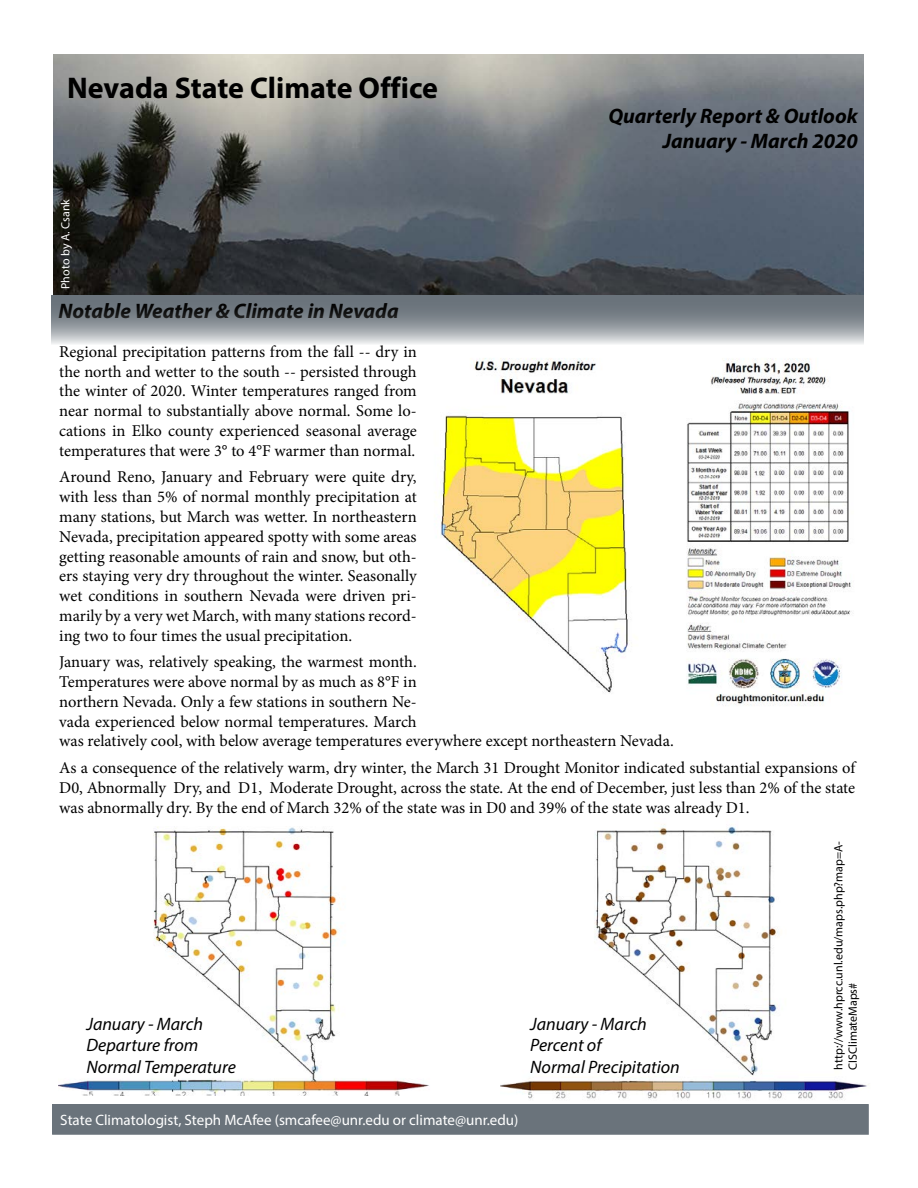
<style>
.page{position:relative;width:918px;height:1188px;background:#fff}
.page>*{position:absolute;margin:0;border:0;box-sizing:border-box;transform-origin:0 0}
.t1{font:700 30px "Myriad Pro";color:#000}
.t2{font:italic 700 21px "Myriad Pro";color:#000}
.t3{font:italic 18px "Myriad Pro";color:#000}
.t4{font:16.5px/19.8px "Minion Pro";letter-spacing:-.005em;color:#000;text-align:justify}
.reference{font:15px "Myriad Pro";color:#fff}
.reference-2{font:12px/14.4px "Myriad Pro";color:#000}
.reference-3{font:12px "Myriad Pro";color:#fff}
</style>
<div class="page">
<img style="left:53px;top:54px;width:810px;height:241px">
<svg style="left:52px;top:295px;width:812px;height:49px"></svg>
<img style="left:500px;top:824px;width:369px;height:276px">
<div style="left:53px;top:1105px;width:815px;height:29px;background:#6a737b"></div>
<div style="left:52px;top:1104px;width:817px;height:31px;border:2px solid #6a737b"></div>
<img style="left:440px;top:358px;width:412px;height:348px">
<img style="left:59px;top:826px;width:370px;height:270px">
<h1 class="t1" style="left:67px;top:68px;width:372px">Nevada State Climate Office</h1>
<p class="reference-3" style="left:58px;top:289px;width:91px;rotate:-90deg">Photo by A. Csank</p>
<p class="t2" style="left:59px;top:297px;width:342px">Notable Weather &amp; Climate in Nevada</p>
<h2 class="t2" style="left:608px;top:102px;width:251px">Quarterly Report &amp; Outlook</h2>
<h2 class="t2" style="left:663px;top:127px;width:197px">January - March 2020</h2>
<p class="t4" style="left:59px;top:342px;width:359px">Regional precipitation patterns from the fall -- dry in the north and wetter to the south -- persisted through the winter of 2020. Winter temperatures ranged from near normal to substantially above normal. Some lo&shy;cations in Elko county experienced seasonal average temperatures that were 3° to 4°F warmer than normal.</p>
<p class="t4" style="left:59px;top:467px;width:359px">Around Reno, January and February were quite dry, with less than 5% of normal monthly precipitation at many stations, but March was wetter. In northeastern Nevada, precipitation appeared spotty with some areas getting reasonable amounts of rain and snow, but oth&shy;ers staying very dry throughout the winter. Seasonally wet conditions in southern Nevada were driven pri&shy;marily by a very wet March, with many stations record&shy;ing two to four times the usual precipitation.</p>
<p class="t4" style="left:59px;top:652px;width:616px;text-align:left">January was, relatively speaking, the warmest month.<br>Temperatures were above normal by as much as 8°F in<br>northern Nevada. Only a few stations in southern Ne-<br>vada experienced below normal temperatures. March<br>was relatively cool, with below average temperatures everywhere except northeastern Nevada.</p>
<p class="t4" style="left:59px;top:758px;width:798px">As a consequence of the relatively warm, dry winter, the March 31 Drought Monitor indicated substantial expansions of D0, Abnormally Dry, and D1, Moderate Drought, across the state. At the end of December, just less than 2% of the state was abnormally dry. By the end of March 32% of the state was in D0 and 39% of the state was already D1.</p>
<h4 class="t3" style="left:86px;top:1013px;width:118px">January - March</h4>
<h4 class="t3" style="left:86px;top:1034px;width:113px">Departure from</h4>
<h4 class="t3" style="left:86px;top:1056px;width:151px">Normal Temperature</h4>
<h4 class="t3" style="left:530px;top:1013px;width:118px">January - March</h4>
<h4 class="t3" style="left:530px;top:1034px;width:73px">Percent of</h4>
<h4 class="t3" style="left:530px;top:1056px;width:151px">Normal Precipitation</h4>
<p class="reference" style="left:60px;top:1111px;width:460px">State Climatologist, Steph McAfee (smcafee@unr.edu or climate@unr.edu)</p>
<p class="reference-2" style="left:831px;top:1070px;width:230px;rotate:-90deg">http://www.hprcc.unl.edu/maps.php?map=A-<br>CISClimateMaps#</p>
</div>
